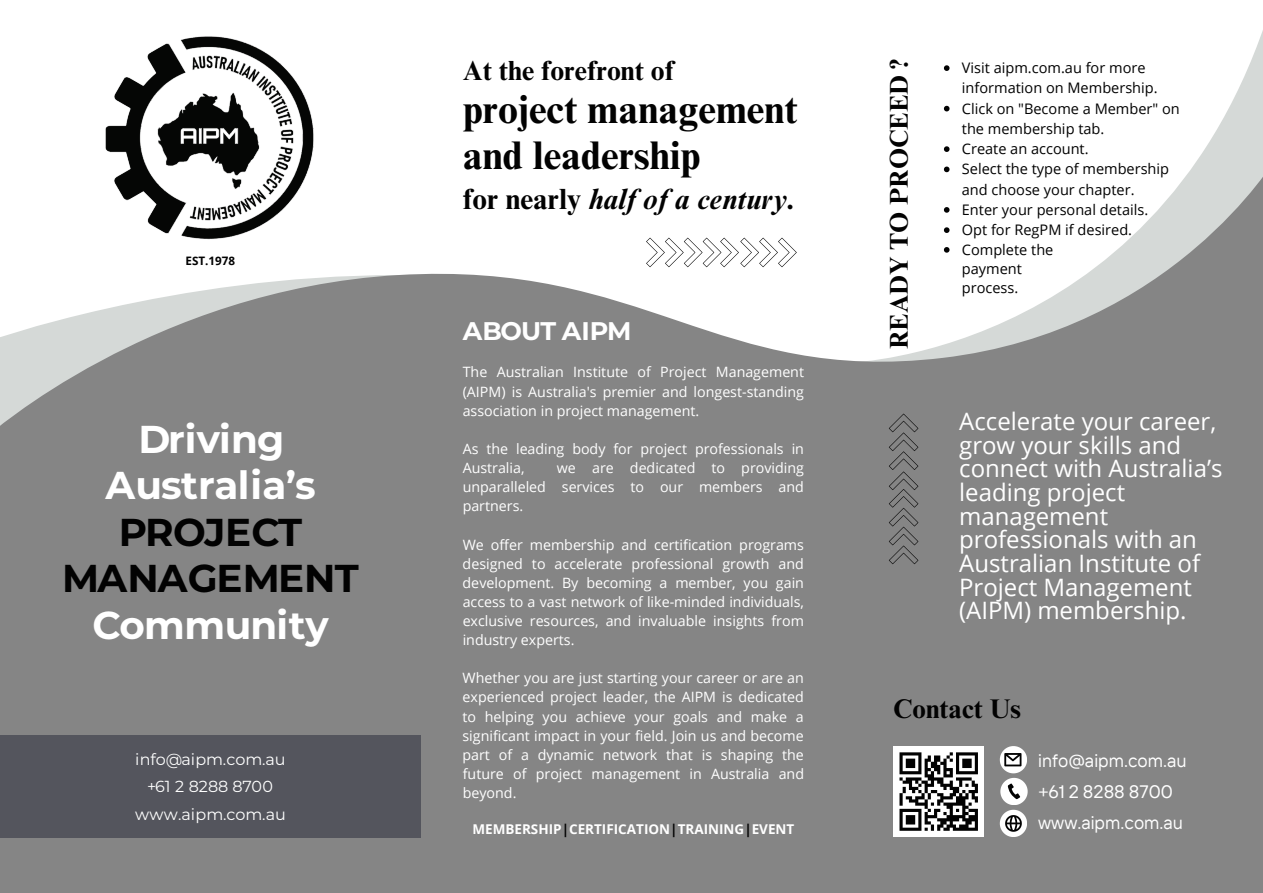
<style>
.page{position:relative;width:1263px;height:893px;background:#fff}
.page>*{position:absolute;margin:0;border:0;box-sizing:border-box;transform-origin:0 0}
.t1{font:700 40.05px/45.8px "Times NRMT Std";color:#020202}
.t2{font:700 38.85px/46.5px "Montserrat";letter-spacing:-.01em;color:#fff;text-align:center}
.t3{font:700 38.85px/46.5px "Montserrat";letter-spacing:-.02em;color:#020202;text-align:center}
.t4{font:italic 700 29.25px "Times NRMT Std";color:#020202}
.t5{font:700 27.75px "Times NRMT Std";color:#020202}
.t6{font:700 27px "Times NRMT Std";color:#020202}
.t7{font:700 25.8px "Times NRMT Std";color:#020202}
.t8{font:700 25.5px "Montserrat";letter-spacing:-.03em;color:#fff}
.t9{font:24px/23.7px "Open Sans";color:#fff}
.t10{font:18px/31px "TT Interphases Pro Trl";color:#fff}
.t11{font:16.05px/27.3px "Montserrat";color:#fff;text-align:center}
.t12{font:14.55px/20px "Open Sans";color:#020202}
.t13{font:14.25px/19px "Open Sans";color:#fff;text-align:justify}
.t14{font:700 13.5px "Open Sans";color:#fff}
.t15{font:700 11.7px "Open Sans";color:#020202}
.s1{font-style:normal}
.s2{color:#020202}
</style>
<div class="page">
<div style="left:0;top:414px;width:1263px;height:479px;background:#858585"></div>
<svg style="left:943px;top:30px;width:320px;height:129px"></svg>
<svg style="left:0;top:159px;width:1263px;height:328px;fill:#858585"></svg>
<div style="left:0;top:735px;width:421px;height:102px;background:#54555d"></div>
<img style="left:106px;top:36px;width:209px;height:206px">
<svg style="left:1000px;top:746px;width:27px;height:91px"></svg>
<div style="left:893px;top:746px;width:91px;height:91px;background:#fff"></div>
<svg style="left:899px;top:752px;width:79px;height:79px"></svg>
<hr style="left:953px;top:828px;width:25px;height:3px;background:#020202">
<svg style="left:889px;top:414px;width:29px;height:150px"></svg>
<svg style="left:944px;top:65px;width:5px;height:6px"></svg>
<svg style="left:944px;top:106px;width:5px;height:5px"></svg>
<svg style="left:944px;top:146px;width:5px;height:6px"></svg>
<svg style="left:944px;top:167px;width:5px;height:5px"></svg>
<svg style="left:944px;top:207px;width:5px;height:6px"></svg>
<svg style="left:944px;top:227px;width:5px;height:6px"></svg>
<svg style="left:944px;top:247px;width:5px;height:6px"></svg>
<svg style="left:646px;top:238px;width:151px;height:29px"></svg>
<p class="t15" style="left:185px;top:252px;width:51px">EST.1978</p>
<h2 class="t2" style="left:106px;top:414px;width:212px">Driving<br>Australia’s</h2>
<h2 class="t3" style="left:62px;top:507px;width:298px">PROJECT<br>MANAGEMENT</h2>
<h2 class="t2" style="left:93px;top:600px;width:238px">Community</h2>
<p class="t11" style="left:135px;top:745px;width:152px">info@aipm.com.au +61 2 8288 8700 www.aipm.com.au</p>
<h3 class="t5" style="left:463px;top:53px;width:213px">At the forefront of</h3>
<h1 class="t1" style="left:463px;top:86px;width:336px">project management and leadership</h1>
<h3 class="t4" style="left:463px;top:181px;width:334px"><span class="s1">for nearly</span> half of a century.</h3>
<h3 class="t8" style="left:463px;top:313px;width:170px">ABOUT AIPM</h3>
<p class="t13" style="left:463px;top:362px;width:343px">The Australian Institute of Project Management (AIPM) is Australia's premier and longest-standing association in project management.</p>
<p class="t13" style="left:463px;top:439px;width:343px">As the leading body for project professionals in<br>Australia,</p>
<p class="t13" style="left:463px;top:458px;width:343px;text-indent:94px">we are dedicated to providing unparalleled services to our members and partners.</p>
<p class="t13" style="left:463px;top:534px;width:343px">We offer membership and certification programs designed to accelerate professional growth and development. By becoming a member, you gain access to a vast network of like-minded individuals, exclusive resources, and invaluable insights from industry experts.</p>
<p class="t13" style="left:462px;top:668px;width:343px">Whether you are just starting your career or are an experienced project leader, the AIPM is dedicated to helping you achieve your goals and make a significant impact in your field. Join us and become part of a dynamic network that is shaping the future of project management in Australia and beyond.</p>
<p class="t14" style="left:472px;top:819px;width:323px">MEMBERSHIP<span class="s2">|</span>CERTIFICATION<span class="s2">|</span>TRAINING<span class="s2">|</span>EVENT</p>
<h3 class="t7" style="left:883px;top:349px;width:292px;rotate:-90deg">READY TO PROCEED ?</h3>
<p class="t12" style="left:962px;top:58px;width:219px">Visit aipm.com.au for more information on Membership.<br>Click on "Become a Member" on the membership tab.<br>Create an account.<br>Select the type of membership and choose your chapter.<br>Enter your personal details.<br>Opt for RegPM if desired.<br>Complete the<br>payment<br>process.</p>
<h3 class="t9" style="left:959px;top:409px;width:265px">Accelerate your career, grow your skills and connect with Australia’s leading project management professionals with an<br>Australian Institute of<br>Project Management (AIPM) membership.</h3>
<h3 class="t6" style="left:893px;top:692px;width:129px">Contact Us</h3>
<p class="t10" style="left:1038px;top:745px;width:150px">info@aipm.com.au +61 2 8288 8700 www.aipm.com.au</p>
</div>
